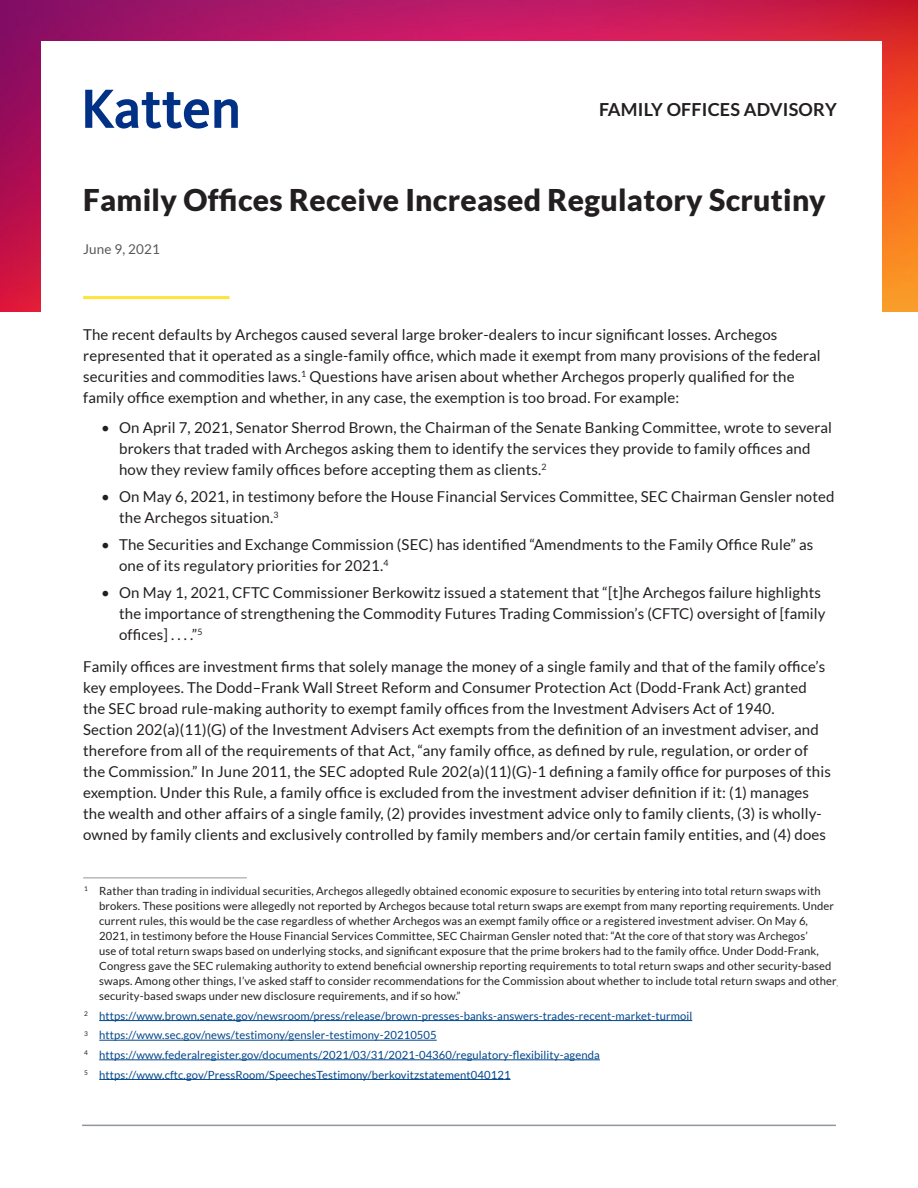
<style>
.page{position:relative;width:918px;height:1188px;background:#fff}
.page>*{position:absolute;margin:0;border:0;box-sizing:border-box;transform-origin:0 0}
.t1{font:900 30px "Lato";letter-spacing:.01em;color:#231f20}
.t2{font:700 18px "Lato";letter-spacing:.01em;color:#231f20}
.SubHeads{font:15px/21px "Lato";letter-spacing:.01em;color:#231f20}
.Alpha{font:13.5px "Lato";letter-spacing:.01em;color:#57585a}
.SubHeads-2{font:11.25px/15px "Lato";letter-spacing:.01em;color:#231f20}
.SubHeads-3{font:11.25px "Lato";letter-spacing:.01em;color:#01468c}
</style>
<div class="page">
<img style="left:0;top:0;width:918px;height:311px">
<div style="left:41px;top:41px;width:841px;height:328px;background:#fff"></div>
<svg style="left:85px;top:90px;width:153px;height:39px"></svg>
<hr style="left:83px;top:296px;width:146px;height:3px;background:#ffe23a">
<hr style="left:82px;top:1125px;width:754px;height:1px;background:#91959d">
<hr style="left:99px;top:1020px;width:593px;height:1px;background:#01468c">
<hr style="left:99px;top:1040px;width:338px;height:1px;background:#01468c">
<hr style="left:99px;top:1059px;width:501px;height:1px;background:#01468c">
<hr style="left:99px;top:1079px;width:412px;height:1px;background:#01468c">
<hr style="left:83px;top:878px;width:164px;height:1px;background:#939598">
<p class="t2" style="left:599px;top:99px;width:239px">FAMILY OFFICES ADVISORY</p>
<p class="t1" style="left:83px;top:183px;width:744px">Family Offices Receive Increased Regulatory Scrutiny</p>
<p class="Alpha" style="left:83px;top:242px;width:78px">June 9, 2021</p>
<p class="SubHeads" style="left:83px;top:324px;width:739px">The recent defaults by Archegos caused several large broker-dealers to incur significant losses. Archegos represented that it operated as a single-family office, which made it exempt from many provisions of the federal securities and commodities laws.<sup>1</sup> Questions have arisen about whether Archegos properly qualified for the family office exemption and whether, in any case, the exemption is too broad. For example:</p>
<p class="SubHeads" style="left:119px;top:417px;width:714px;text-indent:-18px">• On April 7, 2021, Senator Sherrod Brown, the Chairman of the Senate Banking Committee, wrote to several brokers that traded with Archegos asking them to identify the services they provide to family offices and how they review family offices before accepting them as clients.<sup>2</sup></p>
<p class="SubHeads" style="left:119px;top:486px;width:717px;text-indent:-18px">• On May 6, 2021, in testimony before the House Financial Services Committee, SEC Chairman Gensler noted the Archegos situation.<sup>3</sup></p>
<p class="SubHeads" style="left:119px;top:534px;width:696px;text-indent:-18px">• The Securities and Exchange Commission (SEC) has identified “Amendments to the Family Office Rule” as one of its regulatory priorities for 2021.<sup>4</sup></p>
<p class="SubHeads" style="left:119px;top:582px;width:708px;text-indent:-18px">• On May 1, 2021, CFTC Commissioner Berkowitz issued a statement that “[t]he Archegos failure highlights the importance of strengthening the Commodity Futures Trading Commission’s (CFTC) oversight of [family offices] . . . .”<sup>5</sup></p>
<p class="SubHeads" style="left:83px;top:656px;width:749px">Family offices are investment firms that solely manage the money of a single family and that of the family office’s key employees. The Dodd–Frank Wall Street Reform and Consumer Protection Act (Dodd-Frank Act) granted the SEC broad rule-making authority to exempt family offices from the Investment Advisers Act of 1940.<br>Section 202(a)(11)(G) of the Investment Advisers Act exempts from the definition of an investment adviser, and therefore from all of the requirements of that Act, “any family office, as defined by rule, regulation, or order of the Commission.” In June 2011, the SEC adopted Rule 202(a)(11)(G)-1 defining a family office for purposes of this exemption. Under this Rule, a family office is excluded from the investment adviser definition if it: (1) manages the wealth and other affairs of a single family, (2) provides investment advice only to family clients, (3) is wholly&shy;owned by family clients and exclusively controlled by family members and/or certain family entities, and (4) does</p>
<p class="SubHeads-2" style="left:99px;top:884px;width:739px;text-indent:-15px"><sup>1</sup> Rather than trading in individual securities, Archegos allegedly obtained economic exposure to securities by entering into total return swaps with brokers. These positions were allegedly not reported by Archegos because total return swaps are exempt from many reporting requirements. Under current rules, this would be the case regardless of whether Archegos was an exempt family office or a registered investment adviser. On May 6, 2021, in testimony before the House Financial Services Committee, SEC Chairman Gensler noted that: “At the core of that story was Archegos’<br>use of total return swaps based on underlying stocks, and significant exposure that the prime brokers had to the family office. Under Dodd-Frank, Congress gave the SEC rulemaking authority to extend beneficial ownership reporting requirements to total return swaps and other security-based swaps. Among other things, I’ve asked staff to consider recommendations for the Commission about whether to include total return swaps and other security-based swaps under new disclosure requirements, and if so how.”</p>
<p class="SubHeads-3" style="left:84px;top:1009px;width:610px"><sup>2</sup> https://www.brown.senate.gov/newsroom/press/release/brown-presses-banks-answers-trades-recent-market-turmoil</p>
<p class="SubHeads-3" style="left:84px;top:1029px;width:354px"><sup>3</sup> https://www.sec.gov/news/testimony/gensler-testimony-20210505</p>
<p class="SubHeads-3" style="left:84px;top:1049px;width:517px"><sup>4</sup> https://www.federalregister.gov/documents/2021/03/31/2021-04360/regulatory-flexibility-agenda</p>
<p class="SubHeads-3" style="left:84px;top:1068px;width:428px"><sup>5</sup> https://www.cftc.gov/PressRoom/SpeechesTestimony/berkovitzstatement040121</p>
</div>
